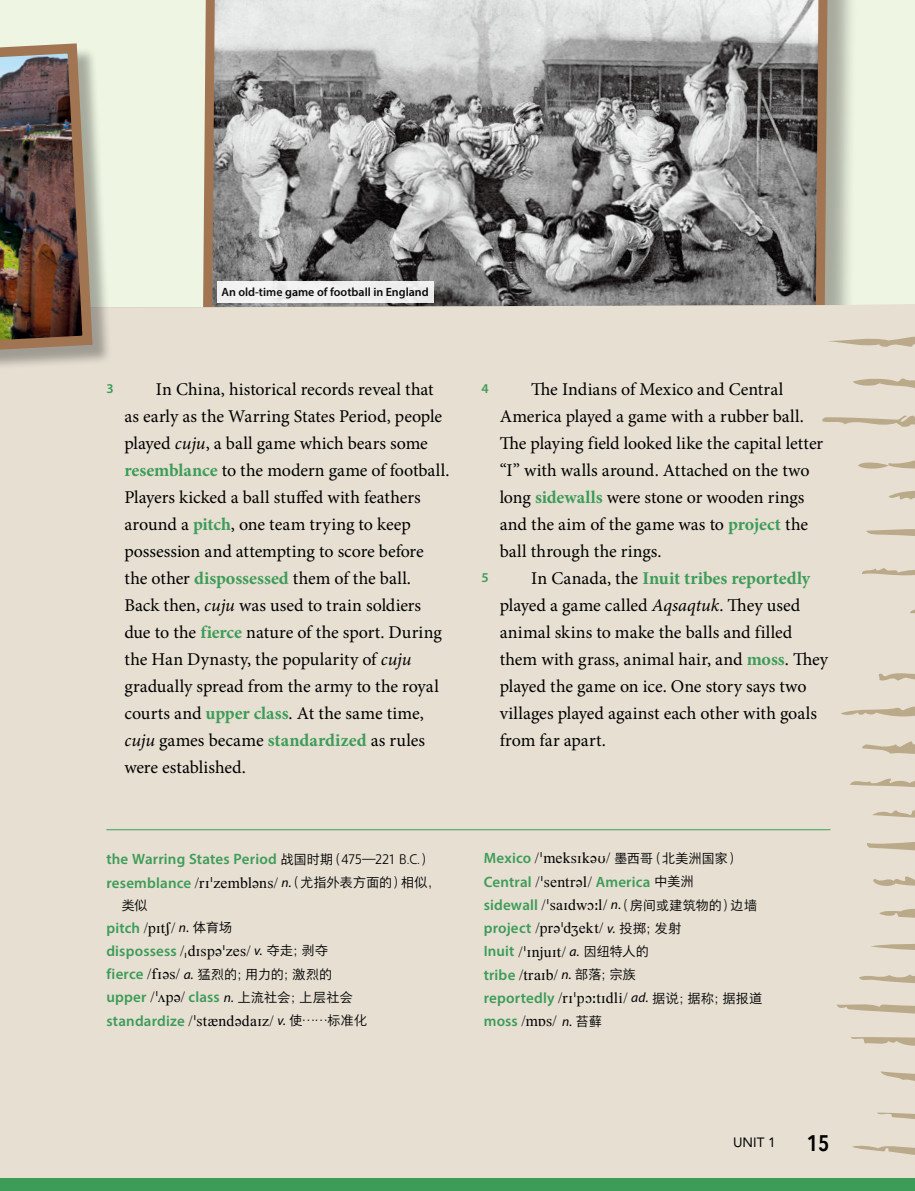
<style>
.page{position:relative;width:915px;height:1191px;background:#fff}
.page>*{position:absolute;margin:0;border:0;box-sizing:border-box;transform-origin:0 0}
.t1{font:600 22.5px "Avenir Next Condensed";color:#000}
.t2{font:18px/27px "Minion Pro";color:#000}
.t3{font:15px/23.2px "Fltrp Phonetic IPAPSMT";letter-spacing:.025em;color:#000}
.t4{font:600 15px "Myriad Pro";letter-spacing:.01em;color:#3d9c58}
.t5{font:13.5px "FZYOUHS 506 L GB1 0";letter-spacing:-.04em;color:#000}
.t6{font:13.5px "Avenir";color:#000}
.t7{font:600 13.5px "Myriad Pro";color:#3d9c58}
.t8{font:600 12px "Myriad Pro";color:#000}
.s1{font-style:italic}
.s2{font-weight:700;color:#3d9c58}
.s3{font-family:"FZYOUHS 506 L GB1 0";font-weight:400;font-size:13.5px;color:#000}
.s4{font-family:"Myriad Pro";font-weight:600;color:#3d9c58}
.s5{font-family:"Myriad Pro";font-style:italic;font-size:13.5px}
.s6{font-family:"FZYOUHS 506 L GB1 0";font-size:13.5px}
.s7{font-family:"Myriad Pro";font-weight:600;font-size:15px;color:#3d9c58}
.s8{font-family:"Fltrp Phonetic IPAPSMT";font-size:15px}
.s9{font-family:"Myriad Pro";font-style:italic}
.s10{font-family:"Fltrp Phonetic IPAPSMT";font-weight:400;color:#000}
.s11{font-weight:400;font-style:italic;font-size:13.5px;color:#000}
</style>
<div class="page">
<div style="left:0;top:0;width:914px;height:1191px;background:#eef5e2"></div>
<div style="left:207px;top:0;width:650px;height:370px;background:#000;opacity:.3"></div>
<svg style="left:203px;top:0;width:629px;height:305px;background:#989695"></svg>
<div style="left:0;top:305px;width:914px;height:873px;background:#e6dfd2"></div>
<hr style="left:106px;top:829px;width:724px;height:1px;background:#3d9c58">
<div style="left:0;top:46px;width:112px;height:343px;background:#000;opacity:.3"></div>
<img style="left:0;top:43px;width:98px;height:332px">
<div style="left:217px;top:282px;width:216px;height:21px;background:#f1f1f1"></div>
<div style="left:0;top:1178px;width:914px;height:13px;background:#3d9c58"></div>
<p class="t8" style="left:221px;top:285px;width:209px">An old-time game of football in England</p>
<p class="t7" style="left:106px;top:380px;width:9px">3</p>
<p class="t2" style="left:124px;top:376px;width:326px;text-indent:32px">In China, historical records reveal that as early as the Warring States Period, people played <span class="s1">cuju</span>, a ball game which bears some <span class="s2">resemblance</span> to the modern game of football.<br>Players kicked a ball stuffed with feathers around a <span class="s2">pitch</span>, one team trying to keep possession and attempting to score before the other <span class="s2">dispossessed</span> them of the ball.<br>Back then, <span class="s1">cuju</span> was used to train soldiers due to the <span class="s2">fierce</span> nature of the sport. During the Han Dynasty, the popularity of <span class="s1">cuju </span>gradually spread from the army to the royal courts and <span class="s2">upper class</span>. At the same time, <span class="s1">cuju</span> games became <span class="s2">standardized</span> as rules were established.</p>
<p class="t7" style="left:481px;top:380px;width:9px">4</p>
<p class="t2" style="left:499px;top:376px;width:325px;text-indent:32px">The Indians of Mexico and Central America played a game with a rubber ball.<br>The playing field looked like the capital letter “I” with walls around. Attached on the two long <span class="s2">sidewalls</span> were stone or wooden rings and the aim of the game was to <span class="s2">project</span> the ball through the rings.</p>
<p class="t7" style="left:481px;top:569px;width:9px">5</p>
<p class="t2" style="left:499px;top:565px;width:330px;text-indent:32px">In Canada, the <span class="s2">Inuit tribes reportedly </span>played a game called <span class="s1">Aqsaqtuk</span>. They used animal skins to make the balls and filled them with grass, animal hair, and <span class="s2">moss</span>. They played the game on ice. One story says two villages played against each other with goals from far apart.</p>
<p class="t4" style="left:106px;top:849px;width:326px">the Warring States Period <span class="s3">战国时期（475—221 B.C.）</span></p>
<p class="t3" style="left:106px;top:870px;width:335px"><span class="s4">resemblance</span> /rI9zembl@ns/ <span class="s5">n.</span><span class="s6">（尤指外表方面的）相似，</span></p>
<p class="t5" style="left:121px;top:897px;width:28px">类似</p>
<p class="t3" style="left:106px;top:915px;width:223px"><span class="s4">pitch</span> /pItS/ <span class="s5">n.</span> <span class="s6">体育场<br></span><span class="s4">dispossess</span> /8dIsp@9zes/ <span class="s5">v.</span> <span class="s6">夺走；剥夺</span></p>
<p class="t5" style="left:106px;top:966px;width:227px"><span class="s7">fierce</span> <span class="s8">/fI@s/</span> <span class="s9">a.</span> 猛烈的；用力的；激烈的</p>
<p class="t4" style="left:106px;top:987px;width:248px">upper <span class="s10">/9"p@/</span> class <span class="s11">n.</span> <span class="s3">上流社会；上层社会</span></p>
<p class="t3" style="left:106px;top:1008px;width:262px"><span class="s4">standardize</span> /9st{nd@daIz/ <span class="s5">v.</span> <span class="s6">使……标准化</span></p>
<p class="t3" style="left:483px;top:846px;width:257px"><span class="s4">Mexico</span> /9meksIk@U/ <span class="s6">墨西哥（北美洲国家）</span></p>
<p class="t4" style="left:483px;top:872px;width:212px">Central <span class="s10">/9sentr@l/</span> America <span class="s3">中美洲</span></p>
<p class="t3" style="left:483px;top:893px;width:280px"><span class="s4">sidewall</span> /9saIdwO:l/ <span class="s5">n.</span><span class="s6">（房间或建筑物的）边墙</span><span class="s4">project</span> /pr@9dZekt/ <span class="s5">v.</span> <span class="s6">投掷；发射<br></span><span class="s4">Inuit</span> /9InjuIt/ <span class="s5">a.</span> <span class="s6">因纽特人的<br></span><span class="s4">tribe</span> /traIb/ <span class="s5">n.</span> <span class="s6">部落；宗族<br></span><span class="s4">reportedly</span> /rI9pO:tIdli/ <span class="s5">ad.</span> <span class="s6">据说；据称；据报道</span><span class="s4">moss</span> /m^s/ <span class="s5">n.</span> <span class="s6">苔藓</span></p>
<p class="t6" style="left:732px;top:1131px;width:44px">UNIT 1</p>
<p class="t1" style="left:806px;top:1123px;width:24px">15</p>
</div>
